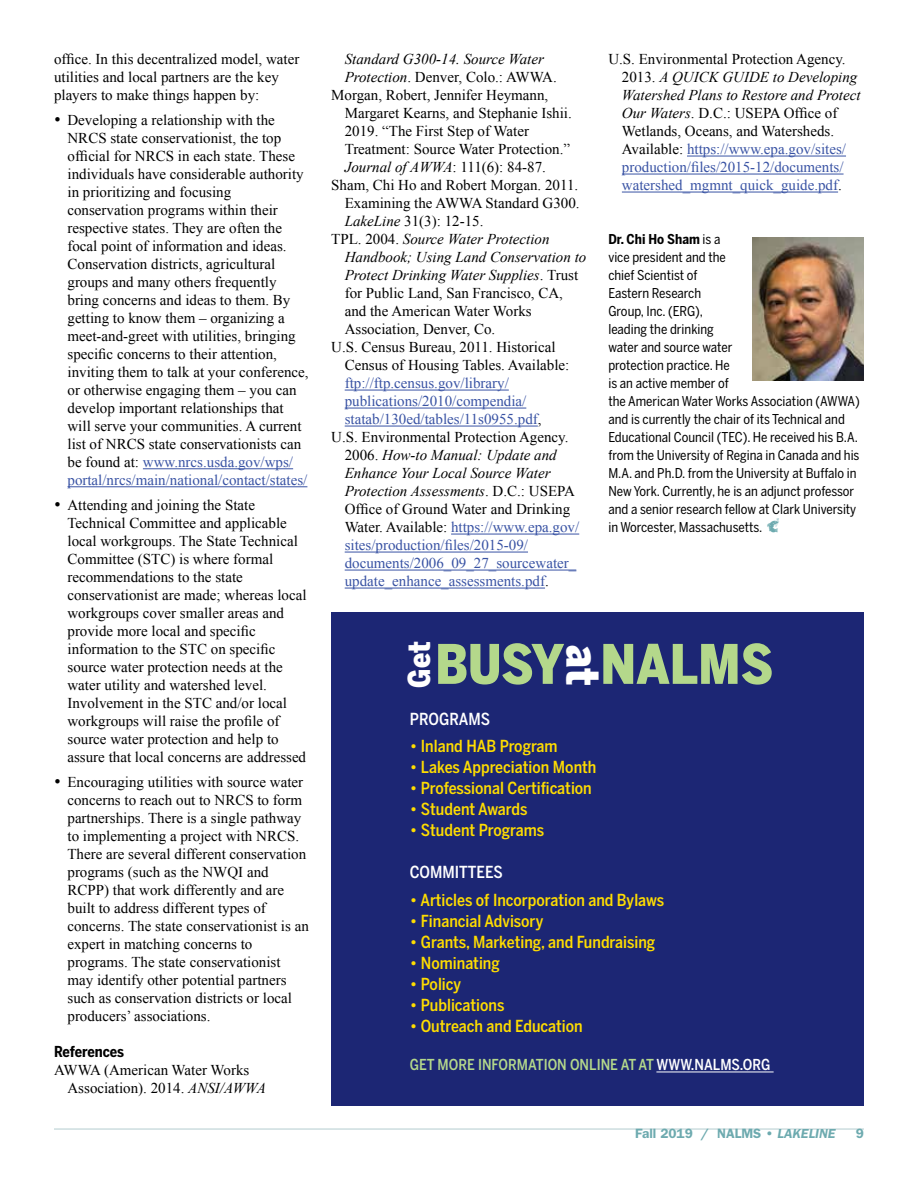
<style>
.page{position:relative;width:918px;height:1188px;background:#fff}
.page>*{position:absolute;margin:0;border:0;box-sizing:border-box;transform-origin:0 0}
.t1{font:900 54px "Benton Sans Cond";color:#b4d88b}
.t2{font:900 45px "Benton Sans Cond";color:#fff}
.t3{font:900 30px "Benton Sans Cond";color:#fff}
.t4{font:500 16.5px "Benton Sans Cond";color:#fd0}
.t5{font:500 16.5px "Benton Sans Cond";color:#fff}
.t6{font:15px/18px "Times New Roman";color:#000}
.t7{font:15px "Times New Roman";color:#3953a4}
.t8{font:italic 15px "Times New Roman";color:#000}
.t9{font:500 15px "Benton Sans Cond";color:#b4d88b}
.t10{font:700 15px "Benton Sans Cond";letter-spacing:-.005em;color:#000}
.t11{font:13.5px/18px "Benton Sans Cond";color:#000}
.t12{font:600 13.5px "Franklin Gothic";color:#6daaaf}
.s1{color:#3953a4}
.s2{font-style:italic}
.s3{font-style:normal}
.s4{color:#000}
.s5{font-weight:700}
.s6{font-family:"Critter";font-size:16.5px;color:#6daaaf}
.s7{color:#fff}
</style>
<div class="page">
<hr style="left:54px;top:1128px;width:810px;height:2px;background:#ccdddf">
<hr style="left:143px;top:468px;width:150px;height:1px;background:#3953a4">
<hr style="left:68px;top:486px;width:239px;height:1px;background:#3953a4">
<hr style="left:345px;top:390px;width:164px;height:1px;background:#3953a4">
<hr style="left:345px;top:408px;width:181px;height:1px;background:#3953a4">
<hr style="left:345px;top:426px;width:193px;height:1px;background:#3953a4">
<hr style="left:451px;top:534px;width:128px;height:1px;background:#3953a4">
<hr style="left:345px;top:552px;width:183px;height:1px;background:#3953a4">
<hr style="left:345px;top:570px;width:231px;height:1px;background:#3953a4">
<hr style="left:345px;top:588px;width:200px;height:1px;background:#3953a4">
<hr style="left:687px;top:156px;width:159px;height:1px;background:#3953a4">
<hr style="left:622px;top:174px;width:222px;height:1px;background:#3953a4">
<hr style="left:622px;top:192px;width:216px;height:1px;background:#3953a4">
<div style="left:331px;top:612px;width:533px;height:493px;background:#1c2674"></div>
<hr style="left:656px;top:1072px;width:118px;height:1px;background:#fff">
<img style="left:752px;top:238px;width:112px;height:143px">
<p class="t6" style="left:54px;top:50px;width:247px">office. In this decentralized model, water utilities and local partners are the key players to make things happen by:</p>
<p class="t6" style="left:68px;top:111px;width:243px;text-indent:-14px">• Developing a relationship with the NRCS state conservationist, the top official for NRCS in each state. These individuals have considerable authority in prioritizing and focusing conservation programs within their respective states. They are often the focal point of information and ideas.<br>Conservation districts, agricultural groups and many others frequently bring concerns and ideas to them. By getting to know them – organizing a meet-and-greet with utilities, bringing specific concerns to their attention, inviting them to talk at your conference, or otherwise engaging them – you can develop important relationships that will serve your communities. A current list of NRCS state conservationists can be found at: <span class="s1">www.nrcs.usda.gov/wps/ portal/nrcs/main/national/contact/states/</span></p>
<p class="t6" style="left:68px;top:496px;width:241px;text-indent:-14px">• Attending and joining the State Technical Committee and applicable local workgroups. The State Technical Committee (STC) is where formal recommendations to the state conservationist are made; whereas local workgroups cover smaller areas and provide more local and specific information to the STC on specific source water protection needs at the water utility and watershed level.<br>Involvement in the STC and/or local workgroups will raise the profile of source water protection and help to assure that local concerns are addressed</p>
<p class="t6" style="left:68px;top:772px;width:243px;text-indent:-14px">• Encouraging utilities with source water concerns to reach out to NRCS to form partnerships. There is a single pathway to implementing a project with NRCS.<br>There are several different conservation programs (such as the NWQI and RCPP) that work differently and are built to address different types of concerns. The state conservationist is an expert in matching concerns to programs. The state conservationist may identify other potential partners such as conservation districts or local producers’ associations.</p>
<p class="t10" style="left:54px;top:1042px;width:72px">References</p>
<p class="t6" style="left:54px;top:1060px;width:197px">AWWA (American Water Works</p>
<p class="t6" style="left:68px;top:1078px;width:200px">Association). 2014. <span class="s2">ANSI/AWWA</span></p>
<p class="t8" style="left:345px;top:49px;width:201px">Standard G300-14. Source Water</p>
<p class="t6" style="left:345px;top:68px;width:214px"><span class="s2">Protection</span>. Denver, Colo.: AWWA.</p>
<p class="t6" style="left:331px;top:86px;width:219px">Morgan, Robert, Jennifer Heymann,</p>
<p class="t6" style="left:345px;top:104px;width:229px">Margaret Kearns, and Stephanie Ishii.</p>
<p class="t6" style="left:345px;top:122px;width:186px">2019. “The First Step of Water</p>
<p class="t6" style="left:345px;top:140px;width:227px">Treatment: Source Water Protection.”</p>
<p class="t6" style="left:345px;top:158px;width:203px"><span class="s2">Journal of AWWA</span>: 111(6): 84-87.</p>
<p class="t6" style="left:331px;top:176px;width:249px">Sham, Chi Ho and Robert Morgan. 2011.</p>
<p class="t6" style="left:345px;top:194px;width:237px">Examining the AWWA Standard G300.</p>
<p class="t6" style="left:345px;top:212px;width:140px"><span class="s2">LakeLine</span> 31(3): 12-15.</p>
<p class="t8" style="left:331px;top:229px;width:220px"><span class="s3">TPL. 2004.</span> Source Water Protection</p>
<p class="t8" style="left:345px;top:247px;width:243px">Handbook; Using Land Conservation to</p>
<p class="t8" style="left:345px;top:265px;width:235px">Protect Drinking Water Supplies<span class="s3">. Trust</span></p>
<p class="t6" style="left:345px;top:284px;width:220px">for Public Land, San Francisco, CA,</p>
<p class="t6" style="left:345px;top:302px;width:188px">and the American Water Works</p>
<p class="t6" style="left:345px;top:320px;width:152px">Association, Denver, Co.</p>
<p class="t6" style="left:331px;top:338px;width:226px">U.S. Census Bureau, 2011. Historical</p>
<p class="t6" style="left:345px;top:356px;width:226px">Census of Housing Tables. Available:</p>
<p class="t7" style="left:345px;top:373px;width:166px">ftp://ftp.census.gov/library/</p>
<p class="t7" style="left:345px;top:391px;width:183px">publications/2010/compendia/</p>
<p class="t7" style="left:345px;top:409px;width:198px">statab/130ed/tables/11s0955.pdf<span class="s4">,</span></p>
<p class="t6" style="left:331px;top:428px;width:239px">U.S. Environmental Protection Agency.</p>
<p class="t8" style="left:345px;top:445px;width:214px"><span class="s3">2006.</span> How-to Manual: Update and</p>
<p class="t8" style="left:345px;top:463px;width:207px">Enhance Your Local Source Water</p>
<p class="t8" style="left:345px;top:481px;width:232px">Protection Assessments<span class="s3">. D.C.: USEPA</span></p>
<p class="t6" style="left:345px;top:500px;width:227px">Office of Ground Water and Drinking</p>
<p class="t7" style="left:345px;top:517px;width:236px"><span class="s4">Water. Available:</span> https://www.epa.gov/</p>
<p class="t7" style="left:345px;top:535px;width:185px">sites/production/files/2015-09/</p>
<p class="t7" style="left:345px;top:553px;width:233px">documents/2006_09_27_sourcewater_</p>
<p class="t7" style="left:345px;top:571px;width:206px">update_enhance_assessments.pdf<span class="s4">.</span></p>
<p class="t6" style="left:622px;top:50px;width:240px;text-indent:-14px">U.S. Environmental Protection Agency.<br>2013. <span class="s2">A QUICK GUIDE to Developing Watershed Plans to Restore and Protect Our Waters</span>. D.C.: USEPA Office of Wetlands, Oceans, and Watersheds.<br>Available: <span class="s1">https://www.epa.gov/sites/ production/files/2015-12/documents/ watershed_mgmnt_quick_guide.pdf</span>.</p>
<p class="t11" style="left:608px;top:230px;width:253px"><span class="s5">Dr. Chi Ho Sham</span> is a<br>vice president and the<br>chief Scientist of<br>Eastern Research<br>Group, Inc. (ERG),<br>leading the drinking<br>water and source water<br>protection practice. He<br>is an active member of<br>the American Water Works Association (AWWA) and is currently the chair of its Technical and<br>Educational Council (TEC). He received his B.A. from the University of Regina in Canada and his<br>M.A. and Ph.D. from the University at Buffalo in<br>New York. Currently, he is an adjunct professor and a senior research fellow at Clark University in Worcester, Massachusetts. <span class="s6">c</span></p>
<p class="t3" style="left:400px;top:688px;width:48px;rotate:-90deg">Get</p>
<p class="t2" style="left:612px;top:645px;width:42px;rotate:90deg">at</p>
<p class="t1" style="left:435px;top:630px;width:340px">BUSY NALMS</p>
<p class="t5" style="left:410px;top:709px;width:82px">PROGRAMS</p>
<p class="t4" style="left:410px;top:736px;width:149px">• Inland HAB Program</p>
<p class="t4" style="left:410px;top:757px;width:188px">• Lakes Appreciation Month</p>
<p class="t4" style="left:410px;top:778px;width:184px">• Professional Certification</p>
<p class="t4" style="left:410px;top:799px;width:119px">• Student Awards</p>
<p class="t4" style="left:410px;top:820px;width:136px">• Student Programs</p>
<p class="t5" style="left:410px;top:862px;width:95px">COMMITTEES</p>
<p class="t4" style="left:410px;top:890px;width:256px">• Articles of Incorporation and Bylaws</p>
<p class="t4" style="left:410px;top:911px;width:135px">• Financial Advisory</p>
<p class="t4" style="left:410px;top:932px;width:247px">• Grants, Marketing, and Fundraising</p>
<p class="t4" style="left:410px;top:953px;width:92px">• Nominating</p>
<p class="t4" style="left:410px;top:974px;width:53px">• Policy</p>
<p class="t4" style="left:410px;top:995px;width:96px">• Publications</p>
<p class="t4" style="left:410px;top:1016px;width:175px">• Outreach and Education</p>
<p class="t9" style="left:410px;top:1055px;width:362px">GET MORE INFORMATION ONLINE AT AT <span class="s7">WWW.NALMS.ORG</span></p>
<p class="t12" style="left:635px;top:1126px;width:202px">Fall 2019 / NALMS • <span class="s2">LAKELINE</span></p>
<p class="t12" style="left:856px;top:1126px;width:10px">9</p>
</div>
